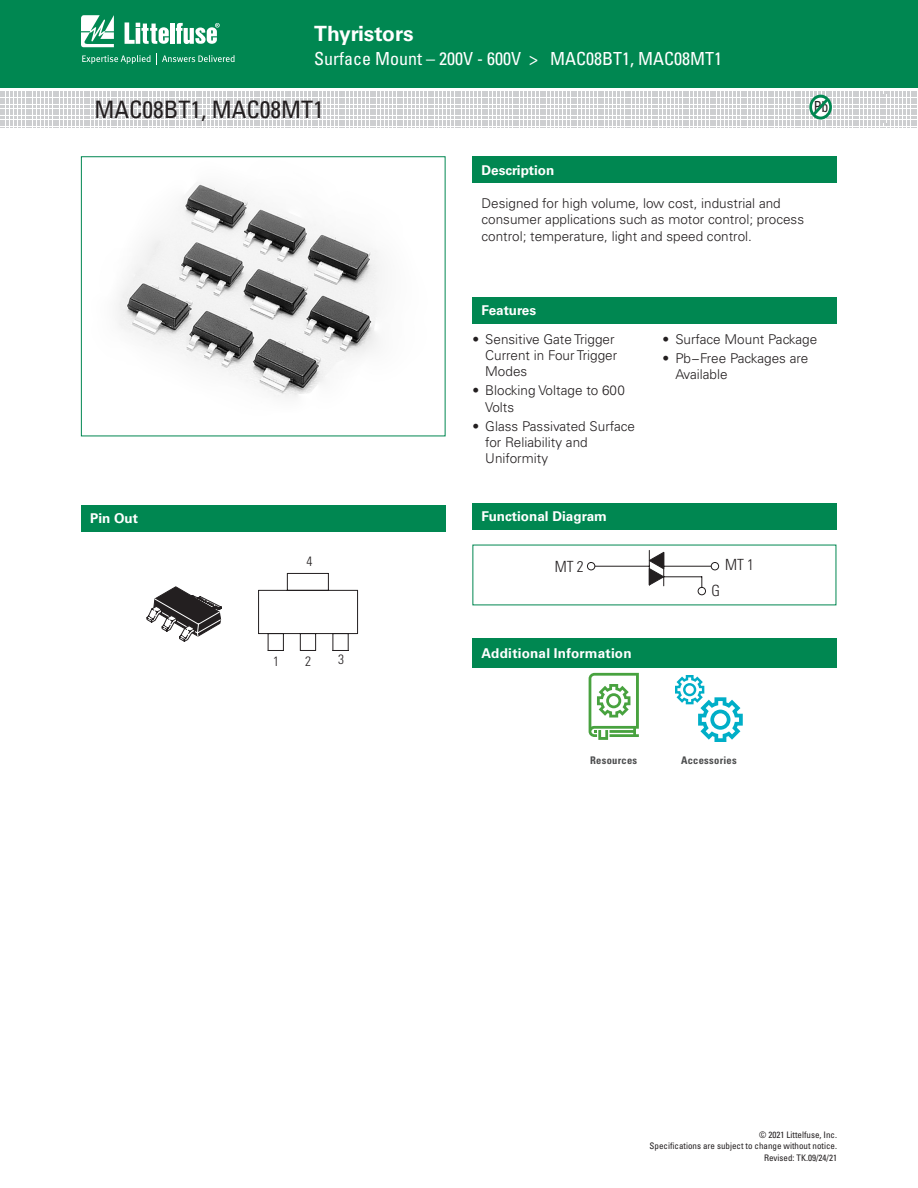
<style>
.page{position:relative;width:918px;height:1188px;background:#fff}
.page>*{position:absolute;margin:0;border:0;box-sizing:border-box;transform-origin:0 0}
.ch_subtitle_L{font:condensed 24px "Univers LT Std";color:#231f20}
.t1{font:700 21px "Univers LT Std";color:#fff}
.t2{font:condensed 18px "Univers LT Std";color:#fff}
.t3{font:300 condensed 15.45px "Univers LT Std";color:#231f20}
.t4{font:condensed 15.3px "Univers LT Std";color:#231f20;scale:.91 1}
.Z_Body_tab1{font:300 13.5px/16.2px "Univers LT Std";color:#231f20}
.Z_Body_Text{font:300 13.5px/16.5px "Univers LT Std";color:#231f20}
.Z_Sub_hd_style{font:700 13.5px "Univers LT Std";color:#fff}
.heading2{font:700 13.5px "Univers LT Std";letter-spacing:.015em;color:#fff}
.t5{font:300 condensed 13.5px "Univers LT Std";color:#231f20}
.t6{font:700 condensed 10.5px "Univers LT Std";letter-spacing:.025em;color:#4b4c4d}
.t7{font:condensed 9px/10.8px "Univers LT Std";color:#231f20;text-align:right}
</style>
<div class="page">
<div style="left:0;top:0;width:918px;height:88px;background:#008751"></div>
<svg style="left:81px;top:15px;width:33px;height:32px"></svg>
<hr style="left:170px;top:23px;width:4px;height:21px;background:#fff">
<svg style="left:176px;top:23px;width:44px;height:21px"></svg>
<svg style="left:125px;top:22px;width:44px;height:22px"></svg>
<svg style="left:82px;top:53px;width:153px;height:12px"></svg>
<div style="left:472px;top:297px;width:365px;height:27px;background:#008751"></div>
<div style="left:472px;top:156px;width:365px;height:27px;background:#008751"></div>
<div style="left:472px;top:503px;width:365px;height:27px;background:#008751"></div>
<svg style="left:591px;top:550px;width:124px;height:38px"></svg>
<div style="left:711px;top:563px;width:8px;height:7px;background:#fff;border-radius:50%"></div>
<div style="left:711px;top:562px;width:8px;height:8px;border:1px solid #231f20;border-radius:50%"></div>
<div style="left:587px;top:563px;width:8px;height:7px;background:#fff;border-radius:50%"></div>
<div style="left:587px;top:562px;width:8px;height:8px;border:1px solid #231f20;border-radius:50%"></div>
<div style="left:698px;top:587px;width:8px;height:8px;border:1px solid #231f20;border-radius:50%"></div>
<svg style="left:0;top:91px;width:917px;height:35px"></svg>
<div style="left:472px;top:638px;width:365px;height:30px;background:#008751"></div>
<img style="left:118px;top:184px;width:262px;height:213px">
<div style="left:81px;top:156px;width:365px;height:280px;border:1px solid #008751"></div>
<div style="left:81px;top:505px;width:364px;height:26px;background:#008751"></div>
<svg style="left:146px;top:573px;width:212px;height:78px"></svg>
<svg style="left:589px;top:673px;width:50px;height:67px"></svg>
<svg style="left:675px;top:675px;width:68px;height:67px"></svg>
<h2 class="t1" style="left:314px;top:21px;width:101px">Thyristors</h2>
<h3 class="t2" style="left:314px;top:47px;width:409px">Surface Mount – 200V - 600V &gt; MAC08BT1, MAC08MT1</h3>
<p class="ch_subtitle_L" style="left:94px;top:94px;width:231px">MAC08BT1, MAC08MT1</p>
<p class="t4" style="left:814px;top:97px;width:18px">Pb</p>
<p class="Z_Sub_hd_style" style="left:482px;top:162px;width:74px">Description</p>
<p class="Z_Body_Text" style="left:482px;top:194px;width:324px">Designed for high volume, low cost, industrial and consumer applications such as motor control; process control; temperature, light and speed control.</p>
<p class="Z_Sub_hd_style" style="left:482px;top:303px;width:56px">Features</p>
<p class="Z_Sub_hd_style" style="left:90px;top:511px;width:50px">Pin Out</p>
<p class="t5" style="left:307px;top:553px;width:7px">4</p>
<p class="t5" style="left:273px;top:653px;width:7px">1</p>
<p class="t5" style="left:305px;top:653px;width:7px">2</p>
<p class="t5" style="left:338px;top:651px;width:7px">3</p>
<p class="Z_Body_tab1" style="left:485px;top:331px;width:133px;text-indent:-13px">• Sensitive Gate Trigger<br>Current in Four Trigger<br>Modes</p>
<p class="Z_Body_tab1" style="left:485px;top:382px;width:141px;text-indent:-13px">• Blocking Voltage to 600<br>Volts</p>
<p class="Z_Body_tab1" style="left:485px;top:418px;width:151px;text-indent:-13px">• Glass Passivated Surface for Reliability and<br>Uniformity</p>
<p class="Z_Body_tab1" style="left:663px;top:331px;width:156px">• Surface Mount Package</p>
<p class="Z_Body_tab1" style="left:675px;top:350px;width:135px;text-indent:-13px">• Pb−Free Packages are<br>Available</p>
<p class="Z_Sub_hd_style" style="left:482px;top:508px;width:127px">Functional Diagram</p>
<p class="t3" style="left:555px;top:557px;width:31px">MT 2</p>
<p class="t3" style="left:725px;top:556px;width:31px">MT 1</p>
<p class="t3" style="left:711px;top:581px;width:10px">G</p>
<p class="heading2" style="left:482px;top:645px;width:152px">Additional Information</p>
<p class="t6" style="left:590px;top:753px;width:49px">Resources</p>
<p class="t6" style="left:681px;top:753px;width:57px">Accessories</p>
<p class="t7" style="left:650px;top:1130px;width:189px">© 2021 Littelfuse, Inc.<br>Specifications are subject to change without notice.</p>
<p class="t7" style="left:764px;top:1152px;width:74px">Revised: TK.09/24/21</p>
</div>
